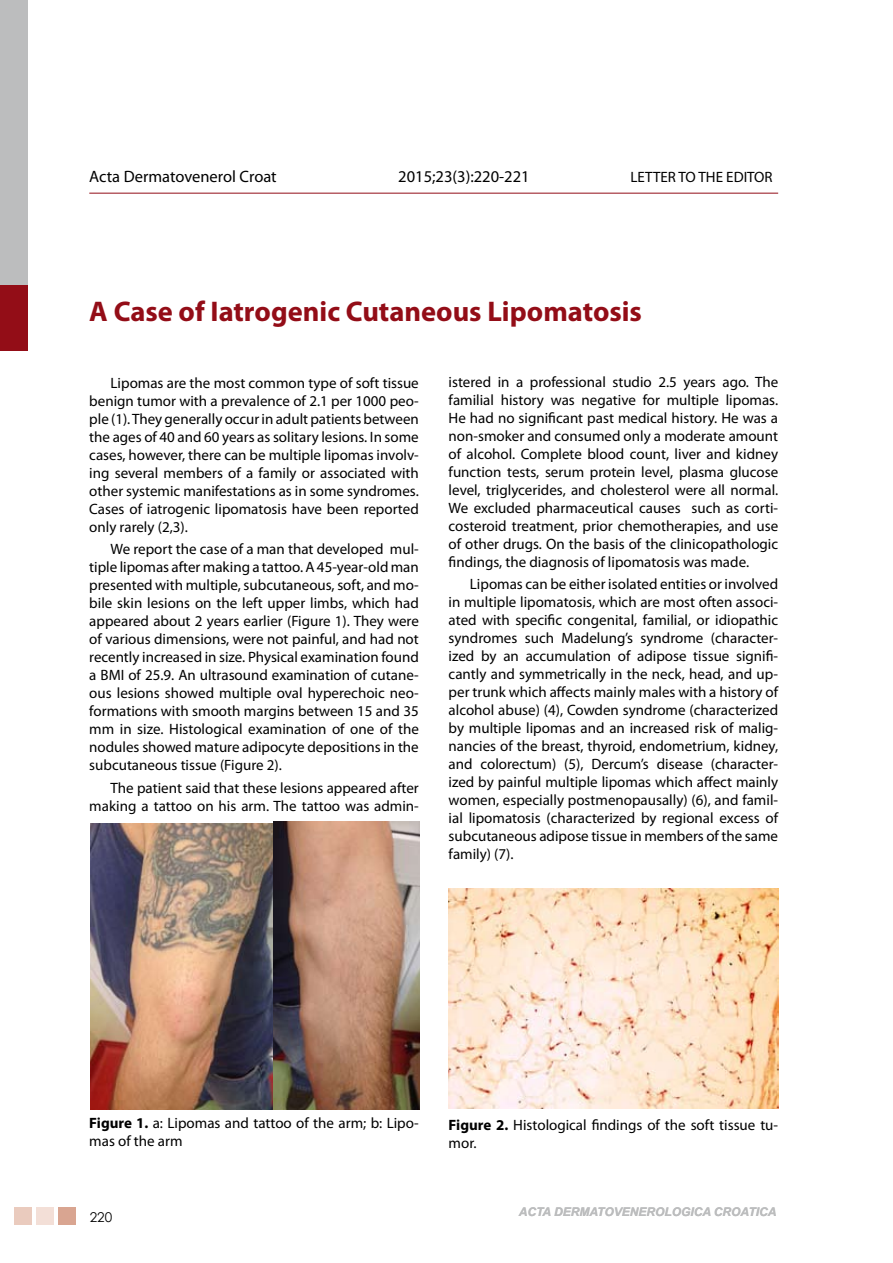
<style>
.page{position:relative;width:893px;height:1263px;background:#fff}
.page>*{position:absolute;margin:0;border:0;box-sizing:border-box;transform-origin:0 0}
.t1{font:700 28.5px "Myriad Pro";color:#930d17}
.t2{font:16.5px "Myriad Pro";color:#000}
.t3{font:15px/18px "Myriad Pro";color:#000;text-align:justify}
.t4{font:13.5px "Century Gothic";color:#000}
.t5{font:italic 700 12px "Arial";color:#bcbdbe}
.s1{font-weight:700}
</style>
<div class="page">
<div style="left:0;top:0;width:28px;height:322px;background:#bcbdbe"></div>
<div style="left:0;top:285px;width:28px;height:66px;background:#930d17"></div>
<hr style="left:89px;top:193px;width:689px;height:1px;background:#930d17">
<div style="left:14px;top:1207px;width:18px;height:18px;background:#eacbbe"></div>
<div style="left:36px;top:1207px;width:18px;height:18px;background:#f3dfd7"></div>
<div style="left:59px;top:1207px;width:17px;height:18px;background:#d9a591"></div>
<img style="left:449px;top:889px;width:329px;height:219px">
<img style="left:91px;top:824px;width:182px;height:285px">
<img style="left:273px;top:821px;width:146px;height:288px">
<p class="t2" style="left:89px;top:167px;width:189px">Acta Dermatovenerol Croat</p>
<p class="t2" style="left:398px;top:167px;width:133px">2015;23(3):220-221</p>
<p class="t3" style="left:630px;top:168px;width:144px">LETTER TO THE EDITOR</p>
<h1 class="t1" style="left:89px;top:293px;width:554px">A Case of Iatrogenic Cutaneous Lipomatosis</h1>
<p class="t3" style="left:89px;top:374px;width:331px;text-indent:21px">Lipomas are the most common type of soft tissue benign tumor with a prevalence of 2.1 per 1000 peo&shy;ple (1). They generally occur in adult patients between the ages of 40 and 60 years as solitary lesions. In some cases, however, there can be multiple lipomas involv&shy;ing several members of a family or associated with other systemic manifestations as in some syndromes.<br>Cases of iatrogenic lipomatosis have been reported only rarely (2,3).</p>
<p class="t3" style="left:89px;top:540px;width:331px;text-indent:21px">We report the case of a man that developed mul&shy;tiple lipomas after making a tattoo. A 45-year-old man presented with multiple, subcutaneous, soft, and mo&shy;bile skin lesions on the left upper limbs, which had appeared about 2 years earlier (Figure 1). They were of various dimensions, were not painful, and had not recently increased in size. Physical examination found a BMI of 25.9. An ultrasound examination of cutane&shy;ous lesions showed multiple oval hyperechoic neo&shy;formations with smooth margins between 15 and 35 mm in size. Histological examination of one of the nodules showed mature adipocyte depositions in the subcutaneous tissue (Figure 2).</p>
<p class="t3" style="left:89px;top:778px;width:331px;text-align:right">The patient said that these lesions appeared after making a tattoo on his arm. The tattoo was admin-</p>
<p class="t3" style="left:449px;top:373px;width:331px">istered in a professional studio 2.5 years ago. The familial history was negative for multiple lipomas.<br>He had no significant past medical history. He was a non-smoker and consumed only a moderate amount of alcohol. Complete blood count, liver and kidney function tests, serum protein level, plasma glucose level, triglycerides, and cholesterol were all normal.<br>We excluded pharmaceutical causes such as corti&shy;costeroid treatment, prior chemotherapies, and use of other drugs. On the basis of the clinicopathologic findings, the diagnosis of lipomatosis was made.</p>
<p class="t3" style="left:449px;top:575px;width:331px;text-indent:21px">Lipomas can be either isolated entities or involved in multiple lipomatosis, which are most often associ&shy;ated with specific congenital, familial, or idiopathic syndromes such Madelung’s syndrome (character&shy;ized by an accumulation of adipose tissue signifi&shy;cantly and symmetrically in the neck, head, and up&shy;per trunk which affects mainly males with a history of alcohol abuse) (4), Cowden syndrome (characterized by multiple lipomas and an increased risk of malig&shy;nancies of the breast, thyroid, endometrium, kidney, and colorectum) (5), Dercum’s disease (character&shy;ized by painful multiple lipomas which affect mainly women, especially postmenopausally) (6), and famil&shy;ial lipomatosis (characterized by regional excess of subcutaneous adipose tissue in members of the same family) (7).</p>
<p class="t3" style="left:89px;top:1113px;width:331px"><span class="s1">Figure 1.</span> a: Lipomas and tattoo of the arm; b: Lipo&shy;mas of the arm</p>
<p class="t3" style="left:449px;top:1116px;width:331px"><span class="s1">Figure 2.</span> Histological findings of the soft tissue tu&shy;mor.</p>
<p class="t4" style="left:90px;top:1207px;width:24px">220</p>
<p class="t5" style="left:519px;top:1204px;width:259px">ACTA DERMATOVENEROLOGICA CROATICA</p>
</div>
